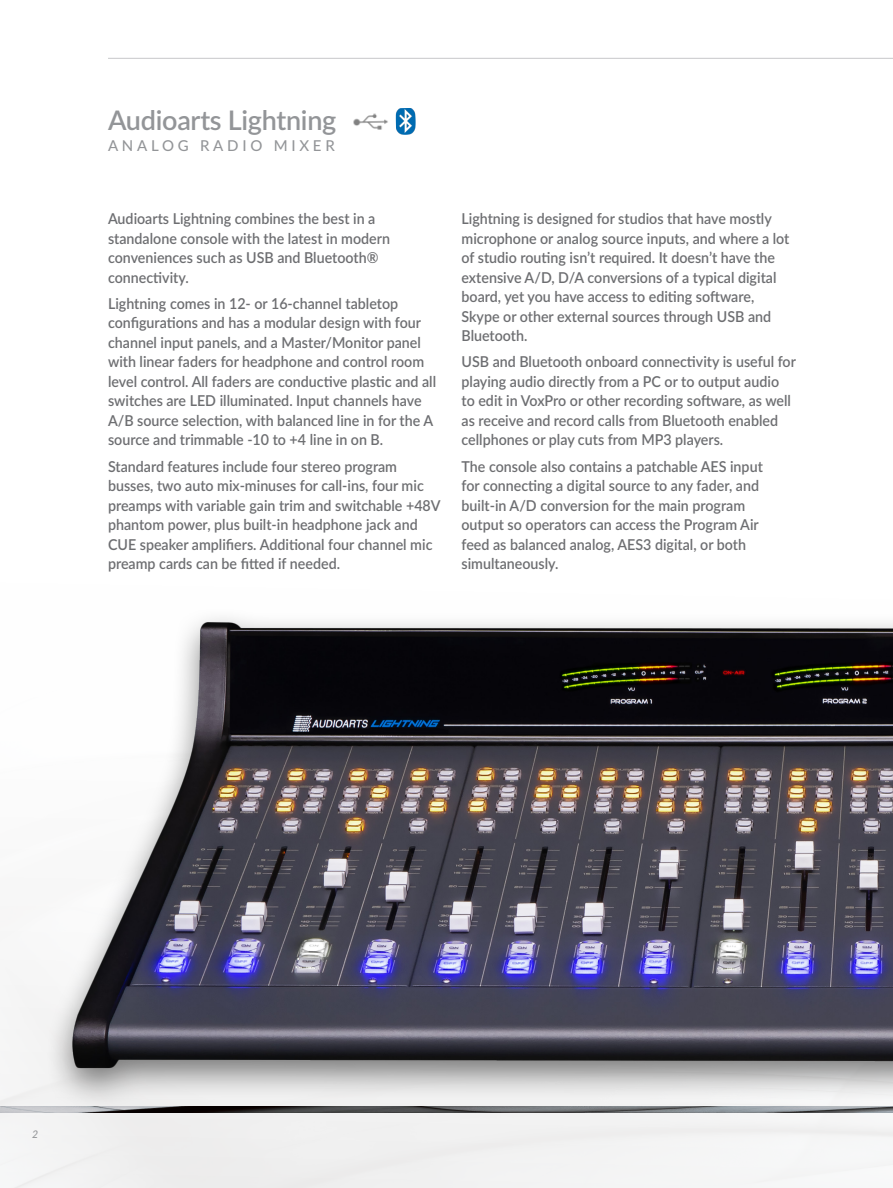
<style>
.page{position:relative;width:893px;height:1188px;background:#fff}
.page>*{position:absolute;margin:0;border:0;box-sizing:border-box;transform-origin:0 0}
.t1{font:600 27px "Lato";letter-spacing:-.01em;color:#939598}
.t2{font:600 15px/19.5px "Lato";color:#6d6e71;scale:.95 1}
.t3{font:500 15px "Lato";letter-spacing:.25em;color:#939598}
.t4{font:italic 500 10.5px "Lato";color:#939598}
</style>
<div class="page">
<div style="left:0;top:985px;width:893px;height:203px;background:#f2f2f2"></div>
<img style="left:0;top:1106px;width:893px;height:6px">
<hr style="left:108px;top:58px;width:785px;height:1px;background:#c7c8ca">
<div style="left:46px;top:606px;width:847px;height:503px;background:#000;opacity:.51"></div>
<img style="left:63px;top:606px;width:830px;height:485px">
<img style="left:396px;top:108px;width:20px;height:27px">
<img style="left:353px;top:113px;width:35px;height:17px">
<h1 class="t1" style="left:108px;top:100px;width:230px">Audioarts Lightning</h1>
<p class="t3" style="left:108px;top:135px;width:228px">ANALOG RADIO MIXER</p>
<p class="t2" style="left:108px;top:208px;width:298px">Audioarts Lightning combines the best in a standalone console with the latest in modern conveniences such as USB and Bluetooth® connectivity.</p>
<p class="t2" style="left:108px;top:293px;width:347px">Lightning comes in 12- or 16-channel tabletop configurations and has a modular design with four channel input panels, and a Master/Monitor panel with linear faders for headphone and control room level control. All faders are conductive plastic and all switches are LED illuminated. Input channels have A/B source selection, with balanced line in for the A source and trimmable -10 to +4 line in on B.</p>
<p class="t2" style="left:108px;top:456px;width:352px">Standard features include four stereo program busses, two auto mix-minuses for call-ins, four mic preamps with variable gain trim and switchable +48V phantom power, plus built-in headphone jack and CUE speaker amplifiers. Additional four channel mic preamp cards can be fitted if needed.</p>
<p class="t2" style="left:461px;top:208px;width:347px">Lightning is designed for studios that have mostly microphone or analog source inputs, and where a lot of studio routing isn’t required. It doesn’t have the extensive A/D, D/A conversions of a typical digital board, yet you have access to editing software, Skype or other external sources through USB and Bluetooth.</p>
<p class="t2" style="left:461px;top:352px;width:354px">USB and Bluetooth onboard connectivity is useful for playing audio directly from a PC or to output audio to edit in VoxPro or other recording software, as well as receive and record calls from Bluetooth enabled cellphones or play cuts from MP3 players.</p>
<p class="t2" style="left:461px;top:456px;width:319px">The console also contains a patchable AES input for connecting a digital source to any fader, and built-in A/D conversion for the main program output so operators can access the Program Air feed as balanced analog, AES3 digital, or both simultaneously.</p>
<p class="t4" style="left:32px;top:1127px;width:8px">2</p>
</div>
